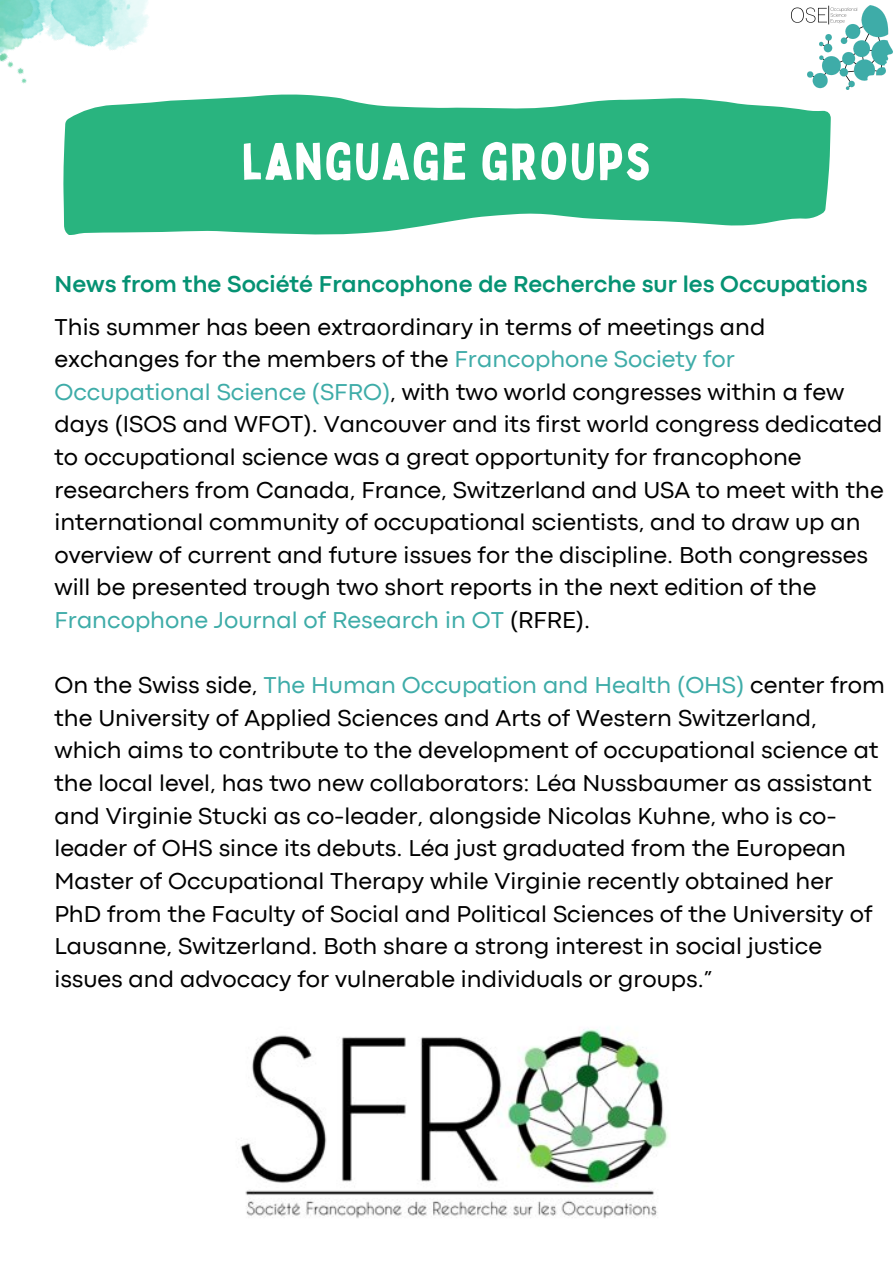
<style>
.page{position:relative;width:893px;height:1264px;background:#fff}
.page>*{position:absolute;margin:0;border:0;box-sizing:border-box;transform-origin:0 0}
.t1{font:51px "Bobby Jones";letter-spacing:.03em;color:#fff}
.t2{font:24px/32.5px "Codec Pro";color:#000}
.t3{font:700 24px "Codec Pro";color:#059273}
.s1{color:#3eaca8}
</style>
<div class="page">
<img style="left:791px;top:6px;width:101px;height:83px">
<svg style="left:63px;top:81px;width:768px;height:154px;fill:#29b47f"></svg>
<img style="left:240px;top:1028px;width:428px;height:191px">
<img style="left:0;top:0;width:214px;height:132px">
<h1 class="t1" style="left:242px;top:129px;width:410px">LANGUAGE GROUPS</h1>
<p class="t3" style="left:54px;top:275px;width:814px">News from the Société Francophone de Recherche sur les Occupations</p>
<p class="t2" style="left:54px;top:312px;width:830px">This summer has been extraordinary in terms of meetings and exchanges for the members of the <span class="s1">Francophone Society for Occupational Science (SFRO)</span>, with two world congresses within a few days (ISOS and WFOT). Vancouver and its first world congress dedicated to occupational science was a great opportunity for francophone researchers from Canada, France, Switzerland and USA to meet with the international community of occupational scientists, and to draw up an overview of current and future issues for the discipline. Both congresses will be presented trough two short reports in the next edition of the <span class="s1">Francophone Journal of Research in OT</span> (RFRE).</p>
<p class="t2" style="left:54px;top:670px;width:832px">On the Swiss side, <span class="s1">The Human Occupation and Health (OHS)</span> center from the University of Applied Sciences and Arts of Western Switzerland, which aims to contribute to the development of occupational science at the local level, has two new collaborators: Léa Nussbaumer as assistant and Virginie Stucki as co-leader, alongside Nicolas Kuhne, who is co&shy;leader of OHS since its debuts. Léa just graduated from the European Master of Occupational Therapy while Virginie recently obtained her PhD from the Faculty of Social and Political Sciences of the University of Lausanne, Switzerland. Both share a strong interest in social justice issues and advocacy for vulnerable individuals or groups.”</p>
</div>
